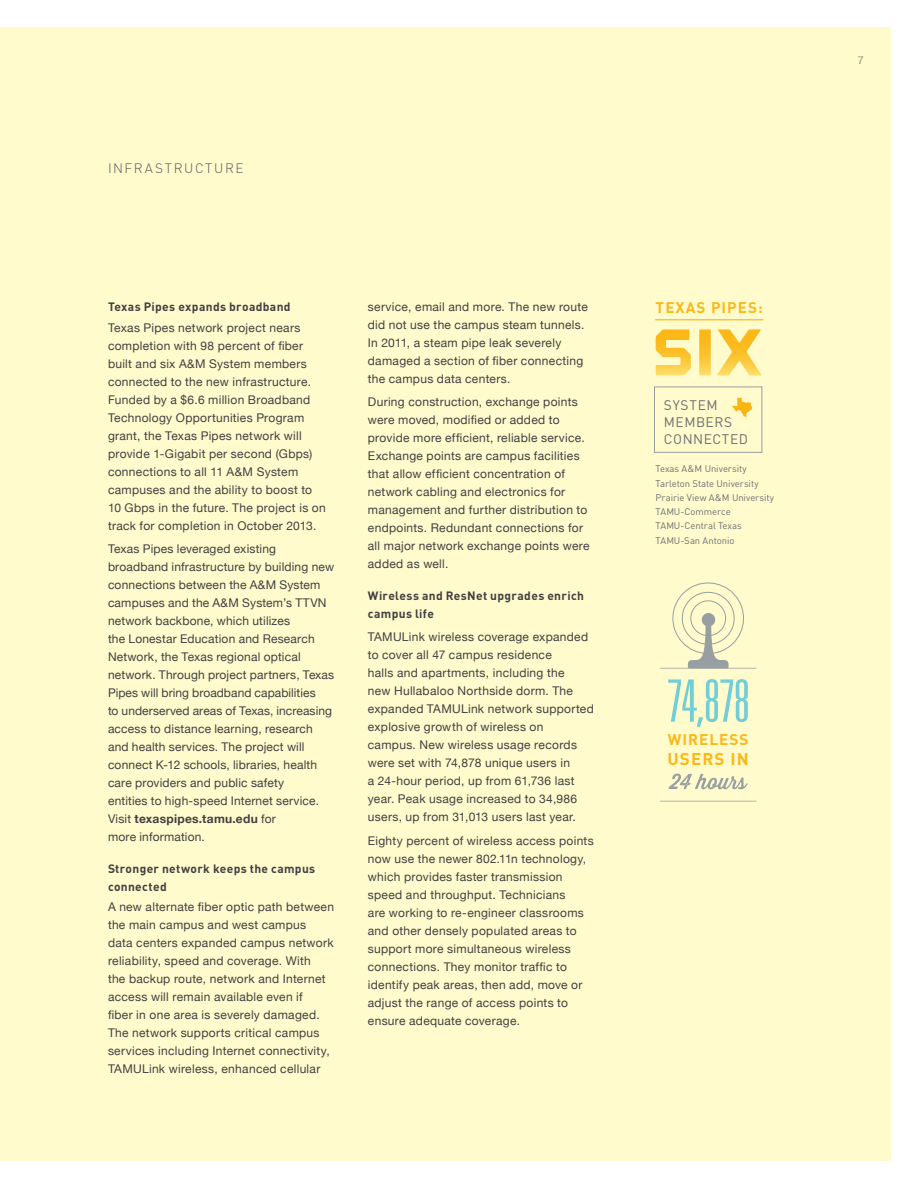
<style>
.page{position:relative;width:918px;height:1188px;background:#fff}
.page>*{position:absolute;margin:0;border:0;box-sizing:border-box;transform-origin:0 0}
.t1{font:300 ultra-condensed 58.5px "Univers";color:#73cdd7}
.t2{font:700 16.95px "DIN";letter-spacing:.065em;color:#fbb818}
.t3{font:700 15.3px "DIN";letter-spacing:.065em;color:#fbb818}
.t4{font:13.8px/17.1px "DIN";letter-spacing:.04em;color:#6d6e71}
.t5{font:300 13.5px "DIN";letter-spacing:.115em;color:#58595b}
.t6{font:12px/18px "Helvetica Neue";letter-spacing:.025em;color:#414042}
.t7{font:700 12px/18px "DIN";letter-spacing:.03em;color:#414042}
.t8{font:10.8px "Helvetica Neue";color:#939598}
.t9{font:9.45px/14.2px "DIN";letter-spacing:-.005em;color:#6d6e71}
.s1{font-weight:700}
</style>
<div class="page">
<div style="left:0;top:27px;width:891px;height:1134px;background:#fffbcc"></div>
<div style="left:654px;top:387px;width:108px;height:65px;border:1px solid #989fa2"></div>
<hr style="left:656px;top:319px;width:107px;height:1px;background:#fbb818">
<svg style="left:656px;top:329px;width:106px;height:46px"></svg>
<svg style="left:732px;top:398px;width:20px;height:19px"></svg>
<hr style="left:660px;top:668px;width:97px;height:1px;background:#989fa2">
<hr style="left:660px;top:801px;width:97px;height:1px;background:#989fa2">
<svg style="left:669px;top:774px;width:79px;height:15px"></svg>
<svg style="left:668px;top:582px;width:81px;height:86px"></svg>
<p class="t5" style="left:108px;top:160px;width:137px">INFRASTRUCTURE</p>
<p class="t7" style="left:108px;top:297px;width:184px">Texas Pipes expands broadband</p>
<p class="t6" style="left:108px;top:318px;width:219px">Texas Pipes network project nears completion with 98 percent of fiber built and six A&amp;M System members connected to the new infrastructure.<br>Funded by a $6.6 million Broadband Technology Opportunities Program grant, the Texas Pipes network will provide 1-Gigabit per second (Gbps) connections to all 11 A&amp;M System campuses and the ability to boost to 10 Gbps in the future. The project is on track for completion in October 2013.</p>
<p class="t6" style="left:108px;top:540px;width:228px">Texas Pipes leveraged existing broadband infrastructure by building new connections between the A&amp;M System campuses and the A&amp;M System’s TTVN network backbone, which utilizes<br>the Lonestar Education and Research Network, the Texas regional optical network. Through project partners, Texas Pipes will bring broadband capabilities<br>to underserved areas of Texas, increasing access to distance learning, research and health services. The project will connect K-12 schools, libraries, health care providers and public safety<br>entities to high-speed Internet service.<br>Visit <span class="s1">texaspipes.tamu.edu</span> for<br>more information.</p>
<p class="t7" style="left:108px;top:859px;width:209px">Stronger network keeps the campus connected</p>
<p class="t6" style="left:108px;top:898px;width:228px">A new alternate fiber optic path between the main campus and west campus<br>data centers expanded campus network reliability, speed and coverage. With<br>the backup route, network and Internet access will remain available even if<br>fiber in one area is severely damaged.<br>The network supports critical campus services including Internet connectivity, TAMULink wireless, enhanced cellular</p>
<p class="t6" style="left:368px;top:298px;width:221px">service, email and more. The new route did not use the campus steam tunnels.<br>In 2011, a steam pipe leak severely damaged a section of fiber connecting the campus data centers.</p>
<p class="t6" style="left:368px;top:393px;width:223px">During construction, exchange points were moved, modified or added to provide more efficient, reliable service.<br>Exchange points are campus facilities that allow efficient concentration of network cabling and electronics for management and further distribution to endpoints. Redundant connections for all major network exchange points were added as well.</p>
<p class="t7" style="left:368px;top:586px;width:218px">Wireless and ResNet upgrades enrich campus life</p>
<p class="t6" style="left:368px;top:628px;width:228px">TAMULink wireless coverage expanded to cover all 47 campus residence<br>halls and apartments, including the<br>new Hullabaloo Northside dorm. The expanded TAMULink network supported explosive growth of wireless on campus. New wireless usage records were set with 74,878 unique users in<br>a 24-hour period, up from 61,736 last year. Peak usage increased to 34,986 users, up from 31,013 users last year.</p>
<p class="t6" style="left:368px;top:831px;width:227px">Eighty percent of wireless access points now use the newer 802.11n technology, which provides faster transmission speed and throughput. Technicians<br>are working to re-engineer classrooms and other densely populated areas to support more simultaneous wireless connections. They monitor traffic to identify peak areas, then add, move or adjust the range of access points to ensure adequate coverage.</p>
<p class="t3" style="left:656px;top:297px;width:109px">TEXAS PIPES:</p>
<p class="t4" style="left:664px;top:396px;width:86px">SYSTEM<br>MEMBERS<br>CONNECTED</p>
<p class="t9" style="left:656px;top:462px;width:93px">Texas A&amp;M University</p>
<p class="t9" style="left:656px;top:490px;width:120px">Prairie View A&amp;M University</p>
<p class="t9" style="left:656px;top:476px;width:105px">Tarleton State University</p>
<p class="t9" style="left:656px;top:504px;width:88px">TAMU-Commerce<br>TAMU-Central Texas<br>TAMU-San Antonio</p>
<h1 class="t1" style="left:667px;top:671px;width:85px">74,878</h1>
<p class="t3" style="left:668px;top:729px;width:82px">WIRELESS</p>
<h2 class="t2" style="left:668px;top:748px;width:83px">USERS IN</h2>
<p class="t8" style="left:858px;top:54px;width:8px">7</p>
</div>
